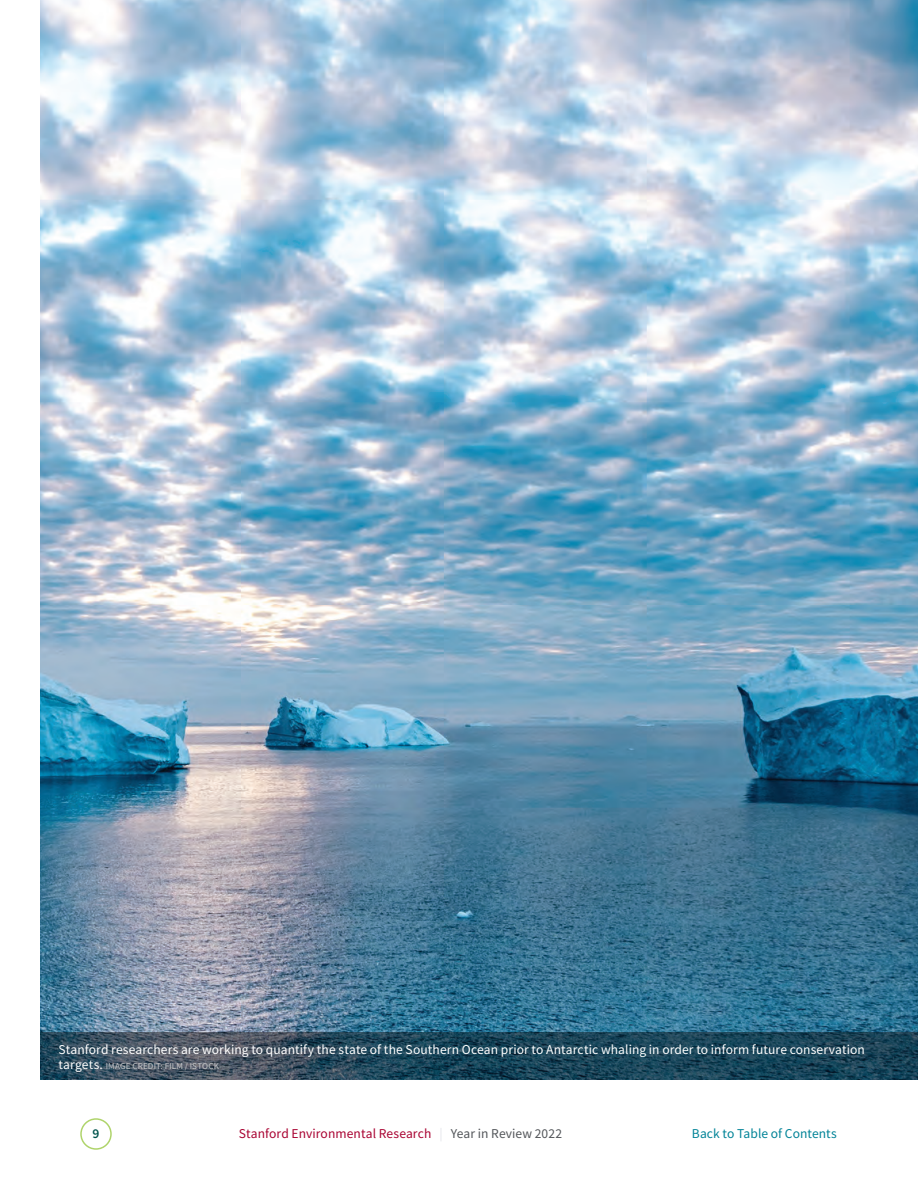
<style>
.page{position:relative;width:918px;height:1188px;background:#fff}
.page>*{position:absolute;margin:0;border:0;box-sizing:border-box;transform-origin:0 0}
.t1{font:13.5px "Source Sans Pro";letter-spacing:.005em;color:#fff}
.t2{font:13.5px "Source Sans Pro";letter-spacing:.005em;color:#a90332}
.t3{font:13.5px "Source Sans Pro";letter-spacing:.005em;color:#008397}
.t4{font:600 13.5px "Source Sans Pro";color:#00544d}
.t5{font:9px "Source Sans Pro";letter-spacing:.02em;color:#c7c8ca}
.s1{font-size:13.5px;color:#fff}
.s2{color:#e2e4e9}
.s3{color:#53565a}
</style>
<div class="page">
<div style="left:80px;top:1118px;width:32px;height:32px;border:2px solid #afd46b;border-radius:50%"></div>
<img style="left:40px;top:0;width:878px;height:1032px">
<svg style="left:40px;top:1032px;width:878px;height:48px;background:#26485a"></svg>
<p class="t1" style="left:58px;top:1041px;width:808px">Stanford researchers are working to quantify the state of the Southern Ocean prior to Antarctic whaling in order to inform future conservation</p>
<p class="t5" style="left:58px;top:1060px;width:162px"><span class="s1">targets.</span> IMAGE CREDIT: FILM / ISTOCK</p>
<p class="t4" style="left:93px;top:1125px;width:8px">9</p>
<p class="t2" style="left:239px;top:1125px;width:325px">Stanford Environmental Research <span class="s2">|</span> <span class="s3">Year in Review 2022</span></p>
<p class="t3" style="left:692px;top:1125px;width:147px">Back to Table of Contents</p>
</div>
